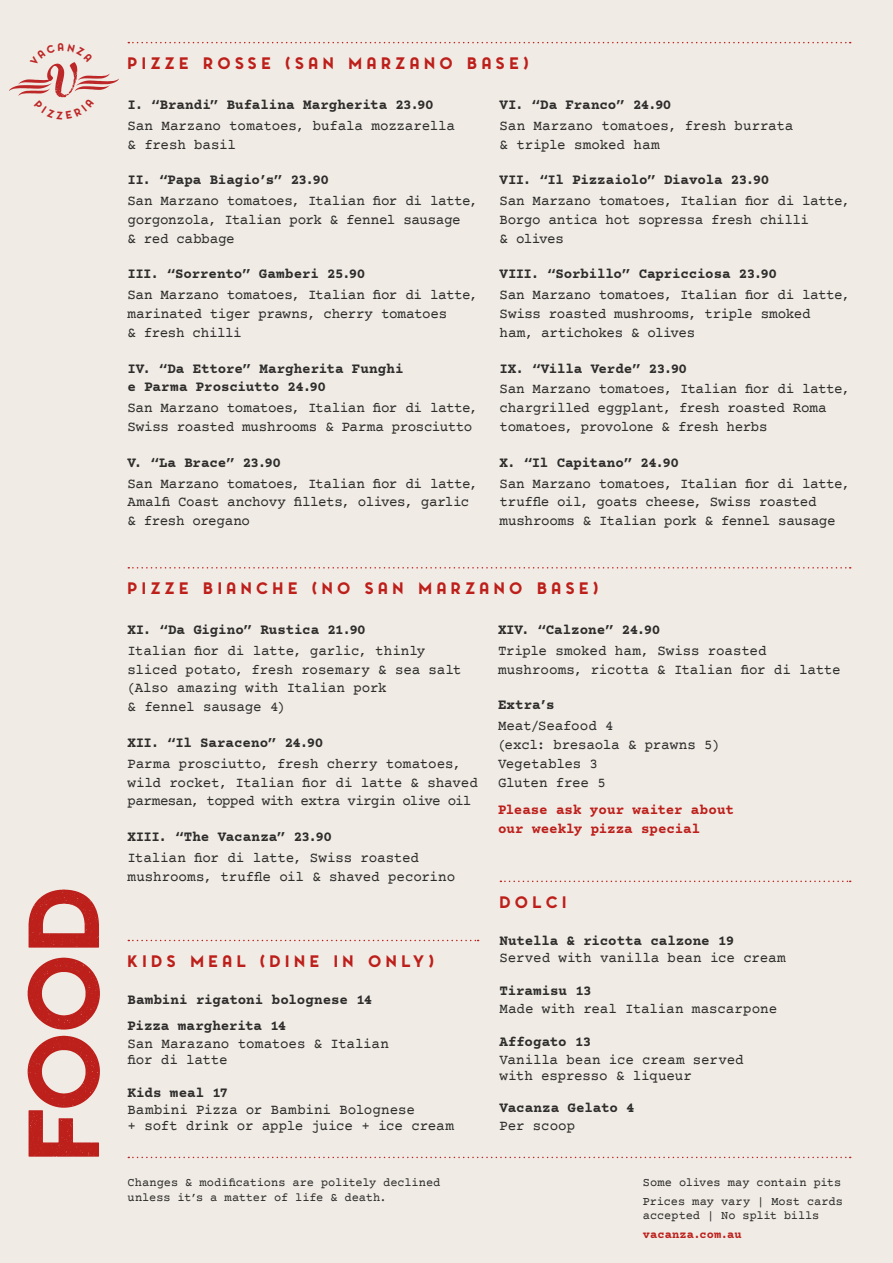
<style>
.page{position:relative;width:893px;height:1263px;background:#f0ece5}
.page>*{position:absolute;margin:0;border:0;box-sizing:border-box;transform-origin:0 0}
.t1{font:15.6px "Pontiac Inline Shadow";letter-spacing:.3em;color:#bd1f1b}
.t2{font:14.25px/18.8px "Courier Prime";letter-spacing:-.02em;color:#2e2d2c}
.t3{font:700 14.25px/26.4px "Courier Prime";letter-spacing:-.015em;color:#2e2d2c}
.t4{font:700 14.25px/18.8px "Courier Prime";letter-spacing:-.005em;color:#bd1f1b}
.t5{font:12px/14.4px "Courier Prime";letter-spacing:-.005em;color:#2e2d2c}
.t6{font:700 12px "Courier Prime";letter-spacing:.005em;color:#bd1f1b}
</style>
<div class="page">
<svg style="left:128px;top:1157px;width:723px;height:1px"></svg>
<svg style="left:128px;top:940px;width:351px;height:1px"></svg>
<svg style="left:128px;top:567px;width:723px;height:1px"></svg>
<svg style="left:500px;top:880px;width:351px;height:2px"></svg>
<svg style="left:128px;top:42px;width:723px;height:1px"></svg>
<svg style="left:28px;top:958px;width:72px;height:71px"></svg>
<svg style="left:29px;top:889px;width:70px;height:59px"></svg>
<svg style="left:28px;top:1036px;width:72px;height:121px"></svg>
<svg style="left:9px;top:62px;width:110px;height:36px"></svg>
<p class="t1" style="left:128px;top:53px;width:402px">PIZZE ROSSE (SAN MARZANO BASE)</p>
<p class="t3" style="left:128px;top:91px;width:308px">I. “Brandi” Bufalina Margherita 23.90</p>
<p class="t2" style="left:128px;top:117px;width:329px">San Marzano tomatoes, bufala mozzarella &amp; fresh basil</p>
<p class="t3" style="left:128px;top:167px;width:203px">II. “Papa Biagio’s” 23.90</p>
<p class="t2" style="left:128px;top:192px;width:352px">San Marzano tomatoes, Italian fior di latte, gorgonzola, Italian pork &amp; fennel sausage<br>&amp; red cabbage</p>
<p class="t3" style="left:128px;top:261px;width:239px">III. “Sorrento” Gamberi 25.90</p>
<p class="t2" style="left:128px;top:287px;width:352px">San Marzano tomatoes, Italian fior di latte, marinated tiger prawns, cherry tomatoes<br>&amp; fresh chilli</p>
<p class="t3" style="left:128px;top:359px;width:278px;line-height:18.8px">IV. “Da Ettore” Margherita Funghi e Parma Prosciutto 24.90</p>
<p class="t2" style="left:128px;top:399px;width:352px">San Marzano tomatoes, Italian fior di latte,<br>Swiss roasted mushrooms &amp; Parma prosciutto</p>
<p class="t3" style="left:128px;top:449px;width:155px">V. “La Brace” 23.90</p>
<p class="t2" style="left:128px;top:475px;width:352px">San Marzano tomatoes, Italian fior di latte,<br>Amalfi Coast anchovy fillets, olives, garlic &amp; fresh oregano</p>
<p class="t3" style="left:500px;top:91px;width:173px">VI. “Da Franco” 24.90</p>
<p class="t2" style="left:500px;top:117px;width:295px">San Marzano tomatoes, fresh burrata &amp; triple smoked ham</p>
<p class="t3" style="left:500px;top:167px;width:271px">VII. “Il Pizzaiolo” Diavola 23.90</p>
<p class="t2" style="left:500px;top:192px;width:352px">San Marzano tomatoes, Italian fior di latte,<br>Borgo antica hot sopressa fresh chilli<br>&amp; olives</p>
<p class="t3" style="left:500px;top:261px;width:279px">VIII. “Sorbillo” Capricciosa 23.90</p>
<p class="t2" style="left:500px;top:287px;width:352px">San Marzano tomatoes, Italian fior di latte,<br>Swiss roasted mushrooms, triple smoked<br>ham, artichokes &amp; olives</p>
<p class="t3" style="left:500px;top:355px;width:189px">IX. “Villa Verde” 23.90</p>
<p class="t2" style="left:500px;top:381px;width:352px">San Marzano tomatoes, Italian fior di latte, chargrilled eggplant, fresh roasted Roma tomatoes, provolone &amp; fresh herbs</p>
<p class="t3" style="left:500px;top:449px;width:181px">X. “Il Capitano” 24.90</p>
<p class="t2" style="left:500px;top:475px;width:352px">San Marzano tomatoes, Italian fior di latte, truffle oil, goats cheese, Swiss roasted mushrooms &amp; Italian pork &amp; fennel sausage</p>
<p class="t1" style="left:128px;top:578px;width:472px">PIZZE BIANCHE (NO SAN MARZANO BASE)</p>
<p class="t3" style="left:128px;top:616px;width:240px">XI. “Da Gigino” Rustica 21.90</p>
<p class="t2" style="left:128px;top:642px;width:335px">Italian fior di latte, garlic, thinly sliced potato, fresh rosemary &amp; sea salt (Also amazing with Italian pork<br>&amp; fennel sausage 4)</p>
<p class="t3" style="left:128px;top:729px;width:197px">XII. “Il Saraceno” 24.90</p>
<p class="t2" style="left:128px;top:755px;width:352px">Parma prosciutto, fresh cherry tomatoes, wild rocket, Italian fior di latte &amp; shaved parmesan, topped with extra virgin olive oil</p>
<p class="t3" style="left:128px;top:823px;width:206px">XIII. “The Vacanza” 23.90</p>
<p class="t2" style="left:128px;top:849px;width:329px">Italian fior di latte, Swiss roasted mushrooms, truffle oil &amp; shaved pecorino</p>
<p class="t3" style="left:498px;top:616px;width:164px">XIV. “Calzone” 24.90</p>
<p class="t2" style="left:498px;top:642px;width:344px">Triple smoked ham, Swiss roasted mushrooms, ricotta &amp; Italian fior di latte</p>
<p class="t3" style="left:498px;top:692px;width:58px">Extra’s</p>
<p class="t2" style="left:498px;top:718px;width:223px">Meat/Seafood 4<br>(excl: bresaola &amp; prawns 5)<br>Vegetables 3<br>Gluten free 5</p>
<p class="t4" style="left:498px;top:800px;width:237px">Please ask your waiter about our weekly pizza special</p>
<p class="t1" style="left:128px;top:951px;width:308px">KIDS MEAL (DINE IN ONLY)</p>
<p class="t3" style="left:128px;top:986px;width:246px">Bambini rigatoni bolognese 14<br>Pizza margherita 14</p>
<p class="t2" style="left:128px;top:1037px;width:263px;line-height:15.8px">San Marazano tomatoes &amp; Italian fior di latte</p>
<p class="t3" style="left:128px;top:1079px;width:102px">Kids meal 17</p>
<p class="t2" style="left:128px;top:1103px;width:328px;line-height:15.8px">Bambini Pizza or Bambini Bolognese<br>+ soft drink or apple juice + ice cream</p>
<p class="t1" style="left:500px;top:892px;width:68px">DOLCI</p>
<p class="t3" style="left:500px;top:927px;width:236px">Nutella &amp; ricotta calzone 19</p>
<p class="t2" style="left:500px;top:950px;width:288px">Served with vanilla bean ice cream</p>
<p class="t3" style="left:500px;top:977px;width:94px">Tiramisu 13</p>
<p class="t2" style="left:500px;top:1000px;width:279px">Made with real Italian mascarpone</p>
<p class="t3" style="left:500px;top:1028px;width:93px">Affogato 13</p>
<p class="t2" style="left:500px;top:1052px;width:246px;line-height:15.8px">Vanilla bean ice cream served with espresso &amp; liqueur</p>
<p class="t3" style="left:500px;top:1094px;width:137px">Vacanza Gelato 4</p>
<p class="t2" style="left:500px;top:1117px;width:77px">Per scoop</p>
<p class="t5" style="left:128px;top:1176px;width:314px">Changes &amp; modifications are politely declined unless it’s a matter of life &amp; death.</p>
<p class="t5" style="left:643px;top:1174px;width:201px;line-height:18.6px">Some olives may contain pits<br>Prices may vary | Most cards</p>
<p class="t5" style="left:643px;top:1209px;width:178px">accepted | No split bills</p>
<p class="t6" style="left:643px;top:1227px;width:100px">vacanza.com.au</p>
</div>
